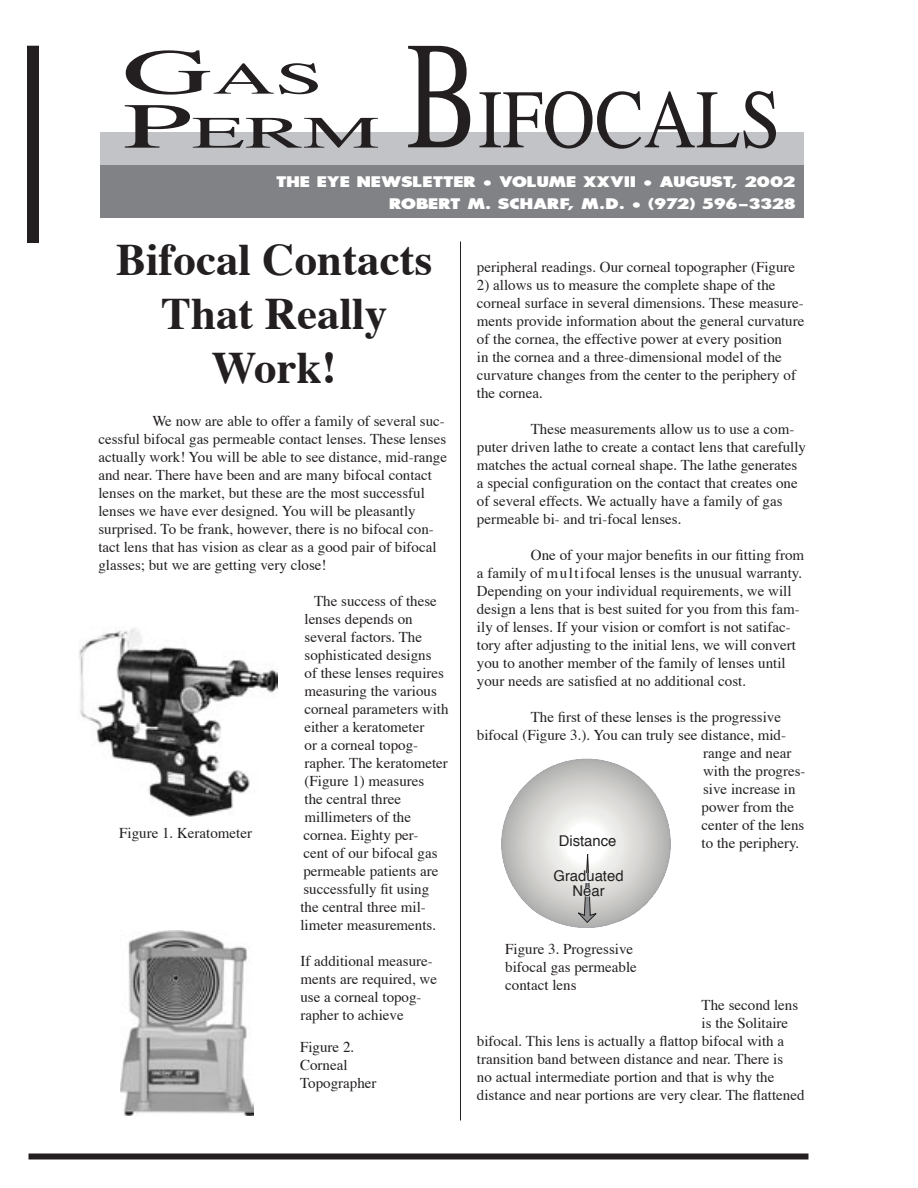
<style>
.page{position:relative;width:918px;height:1188px;background:#fff}
.page>*{position:absolute;margin:0;border:0;box-sizing:border-box;transform-origin:0 0}
.t1{font:83.1px "Times";color:#231f20;scale:.87 1}
.t2{font:700 45px/54px "Times";color:#231f20;text-align:center}
.t3{font:45px "Times";color:#231f20;scale:1.93 1}
.t4{font:15px/18px "Times";color:#231f20}
.t5{font:800 15px "Sans Serif";color:#fff;scale:1.25 1}
.t6{font:14.85px/14.9px "Helvetica";color:#231f20;text-align:center}
.s1{font-size:64.2px}
.s2{font-size:153.3px}
</style>
<div class="page">
<div style="left:100px;top:132px;width:704px;height:86px;background:#c2c3c6"></div>
<img style="left:79px;top:628px;width:199px;height:189px">
<img style="left:121px;top:930px;width:132px;height:185px">
<svg style="left:501px;top:759px;width:170px;height:169px"></svg>
<div style="left:584px;top:873px;width:5px;height:9px;background:#e9eaeb"></div>
<div style="left:583px;top:888px;width:9px;height:9px;background:#e0e1e3;border-radius:50%"></div>
<hr style="left:460px;top:242px;width:1px;height:878px;background:#231f20">
<div style="left:27px;top:46px;width:12px;height:197px;background:#231f20"></div>
<div style="left:100px;top:165px;width:704px;height:53px;background:#808285"></div>
<div style="left:29px;top:1153px;width:779px;height:6px;background:#231f20"></div>
<p class="t3" style="left:123px;top:50px;width:106px"><span class="s1">G</span>AS</p>
<p class="t3" style="left:123px;top:104px;width:135px"><span class="s1">P</span>ERM</p>
<p class="t1" style="left:406px;top:67px;width:432px"><span class="s2">B</span>IFOCALS</p>
<p class="t5" style="left:276px;top:173px;width:417px">THE EYE NEWSLETTER • VOLUME XXVII • AUGUST, 2002</p>
<p class="t5" style="left:389px;top:195px;width:326px">ROBERT M. SCHARF, M.D. • (972) 596-3328</p>
<p class="t2" style="left:116px;top:234px;width:318px">Bifocal Contacts</p>
<p class="t2" style="left:161px;top:288px;width:228px">That Really<br>Work!</p>
<p class="t4" style="left:98px;top:413px;width:350px;text-indent:54px">We now are able to offer a family of several suc&shy;cessful bifocal gas permeable contact lenses. These lenses actually work! You will be able to see distance, mid-range and near. There have been and are many bifocal contact lenses on the market, but these are the most successful lenses we have ever designed. You will be pleasantly surprised. To be frank, however, there is no bifocal con&shy;tact lens that has vision as clear as a good pair of bifocal glasses; but we are getting very close!</p>
<p class="t4" style="left:300px;top:593px;width:150px;text-indent:14px">The success of these lenses depends on several factors. The sophisticated designs<br>of these lenses requires measuring the various corneal parameters with either a keratometer<br>or a corneal topog&shy;rapher. The keratometer (Figure 1) measures<br>the central three millimeters of the cornea. Eighty per-<br>cent of our bifocal gas permeable patients are successfully fit using<br>the central three mil&shy;limeter measurements.</p>
<p class="t4" style="left:300px;top:953px;width:138px">If additional measure&shy;ments are required, we use a corneal topog&shy;rapher to achieve</p>
<p class="t4" style="left:119px;top:825px;width:134px">Figure 1. Keratometer</p>
<p class="t4" style="left:300px;top:1039px;width:56px">Figure 2.</p>
<p class="t4" style="left:300px;top:1057px;width:49px">Corneal</p>
<p class="t4" style="left:300px;top:1075px;width:78px">Topographer</p>
<p class="t4" style="left:477px;top:259px;width:320px">peripheral readings. Our corneal topographer (Figure</p>
<p class="t4" style="left:477px;top:277px;width:329px">2) allows us to measure the complete shape of the corneal surface in several dimensions. These measure&shy;ments provide information about the general curvature of the cornea, the effective power at every position<br>in the cornea and a three-dimensional model of the curvature changes from the center to the periphery of the cornea.</p>
<p class="t4" style="left:477px;top:421px;width:331px;text-indent:54px">These measurements allow us to use a com&shy;puter driven lathe to create a contact lens that carefully matches the actual corneal shape. The lathe generates a special configuration on the contact that creates one of several effects. We actually have a family of gas permeable bi- and tri-focal lenses.</p>
<p class="t4" style="left:477px;top:547px;width:329px;text-indent:54px">One of your major benefits in our fitting from a family of multifocal lenses is the unusual warranty.<br>Depending on your individual requirements, we will design a lens that is best suited for you from this fam&shy;ily of lenses. If your vision or comfort is not satifac&shy;tory after adjusting to the initial lens, we will convert you to another member of the family of lenses until your needs are satisfied at no additional cost.</p>
<p class="t4" style="left:531px;top:709px;width:252px">The first of these lenses is the progressive</p>
<p class="t4" style="left:477px;top:727px;width:311px">bifocal (Figure 3.). You can truly see distance, mid-</p>
<p class="t4" style="left:703px;top:745px;width:90px">range and near</p>
<p class="t4" style="left:703px;top:763px;width:104px">with the progres-</p>
<p class="t4" style="left:703px;top:781px;width:94px">sive increase in</p>
<p class="t4" style="left:702px;top:799px;width:94px">power from the</p>
<p class="t4" style="left:702px;top:817px;width:104px">center of the lens</p>
<p class="t4" style="left:702px;top:835px;width:99px">to the periphery.</p>
<p class="t6" style="left:559px;top:834px;width:59px">Distance</p>
<p class="t6" style="left:553px;top:870px;width:72px">Graduated<br>Near</p>
<p class="t4" style="left:505px;top:941px;width:129px">Figure 3. Progressive</p>
<p class="t4" style="left:505px;top:959px;width:133px">bifocal gas permeable</p>
<p class="t4" style="left:505px;top:977px;width:73px">contact lens</p>
<p class="t4" style="left:702px;top:997px;width:98px">The second lens</p>
<p class="t4" style="left:702px;top:1015px;width:88px">is the Solitaire</p>
<p class="t4" style="left:477px;top:1033px;width:309px">bifocal. This lens is actually a flattop bifocal with a</p>
<p class="t4" style="left:477px;top:1051px;width:308px">transition band between distance and near. There is</p>
<p class="t4" style="left:477px;top:1069px;width:299px">no actual intermediate portion and that is why the</p>
<p class="t4" style="left:477px;top:1087px;width:329px">distance and near portions are very clear. The flattened</p>
</div>
